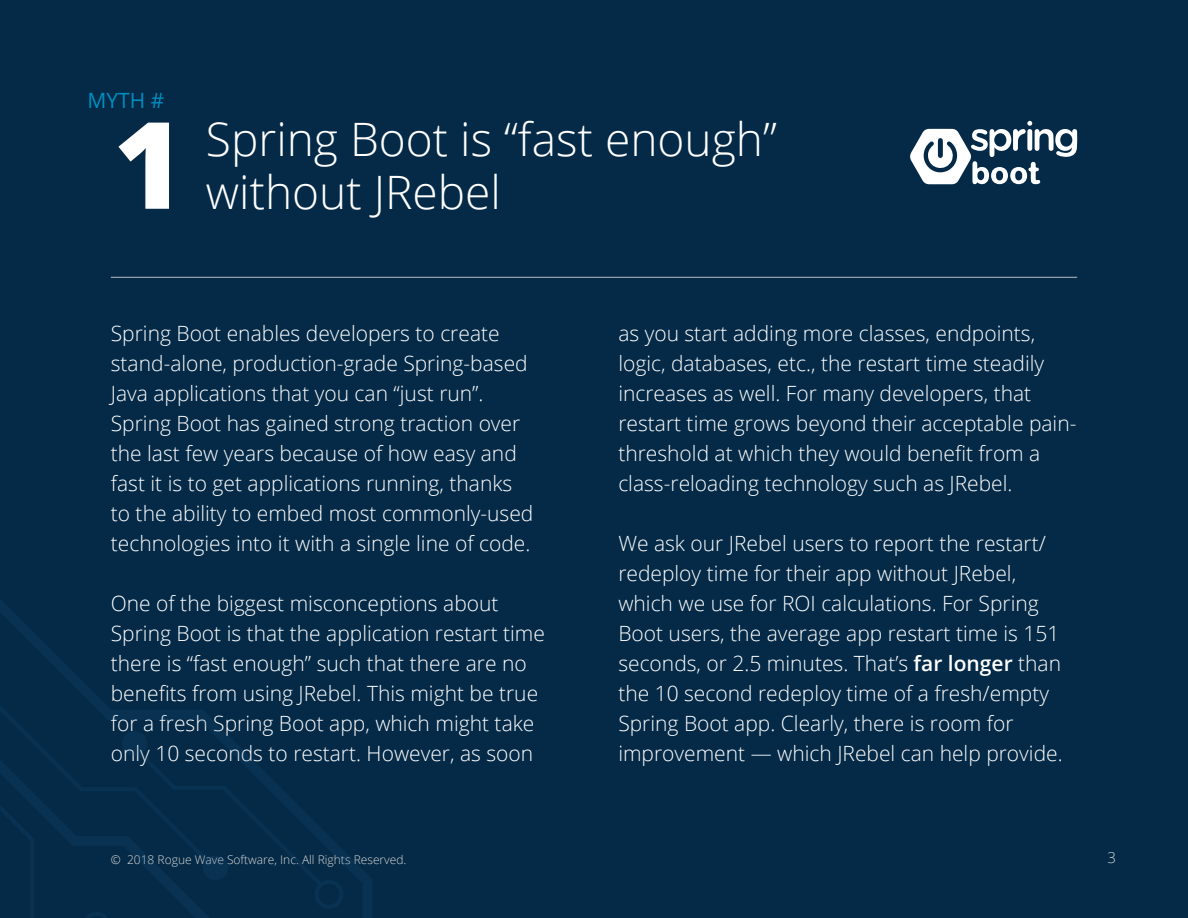
<style>
.page{position:relative;width:1188px;height:918px;background:#042a47}
.page>*{position:absolute;margin:0;border:0;box-sizing:border-box;transform-origin:0 0}
.t1{font:800 120.75px "Open Sans";color:#fff}
.t2{font:300 46.05px "Open Sans";color:#fff}
.t3{font:300 21px/30px "Open Sans";color:#fff}
.t4{font:21px "Open Sans";color:#008ec1}
.t5{font:300 15px "Open Sans";color:#d1d2d4}
.t6{font:300 12px "Open Sans";color:#dad7d6}
.s1{font-weight:600}
</style>
<div class="page">
<hr style="left:111px;top:277px;width:966px;height:1px;background:#bcbdc0">
<svg style="left:910px;top:121px;width:167px;height:64px"></svg>
<svg style="left:0;top:600px;width:222px;height:318px"></svg>
<svg style="left:0;top:622px;width:217px;height:249px"></svg>
<svg style="left:121px;top:730px;width:224px;height:180px"></svg>
<p class="t4" style="left:87px;top:86px;width:78px">MYTH #</p>
<p class="t1" style="left:114px;top:73px;width:72px">1</p>
<p class="t2" style="left:206px;top:108px;width:572px">Spring Boot is “fast enough”</p>
<p class="t2" style="left:206px;top:161px;width:297px">without JRebel</p>
<p class="t3" style="left:111px;top:318px;width:424px">Spring Boot enables developers to create stand-alone, production-grade Spring-based Java applications that you can “just run”.<br>Spring Boot has gained strong traction over the last few years because of how easy and fast it is to get applications running, thanks to the ability to embed most commonly-used technologies into it with a single line of code.</p>
<p class="t3" style="left:111px;top:588px;width:436px">One of the biggest misconceptions about Spring Boot is that the application restart time there is “fast enough” such that there are no benefits from using JRebel. This might be true for a fresh Spring Boot app, which might take only 10 seconds to restart. However, as soon</p>
<p class="t3" style="left:618px;top:318px;width:460px">as you start adding more classes, endpoints, logic, databases, etc., the restart time steadily increases as well. For many developers, that restart time grows beyond their acceptable pain&shy;threshold at which they would benefit from a class-reloading technology such as JRebel.</p>
<p class="t3" style="left:618px;top:528px;width:446px">We ask our JRebel users to report the restart/ redeploy time for their app without JRebel, which we use for ROI calculations. For Spring Boot users, the average app restart time is 151 seconds, or 2.5 minutes. That’s <span class="s1">far longer</span> than the 10 second redeploy time of a fresh/empty Spring Boot app. Clearly, there is room for improvement — which JRebel can help provide.</p>
<p class="t6" style="left:111px;top:851px;width:297px">© 2018 Rogue Wave Software, Inc. All Rights Reserved.</p>
<p class="t5" style="left:1107px;top:847px;width:10px">3</p>
</div>
